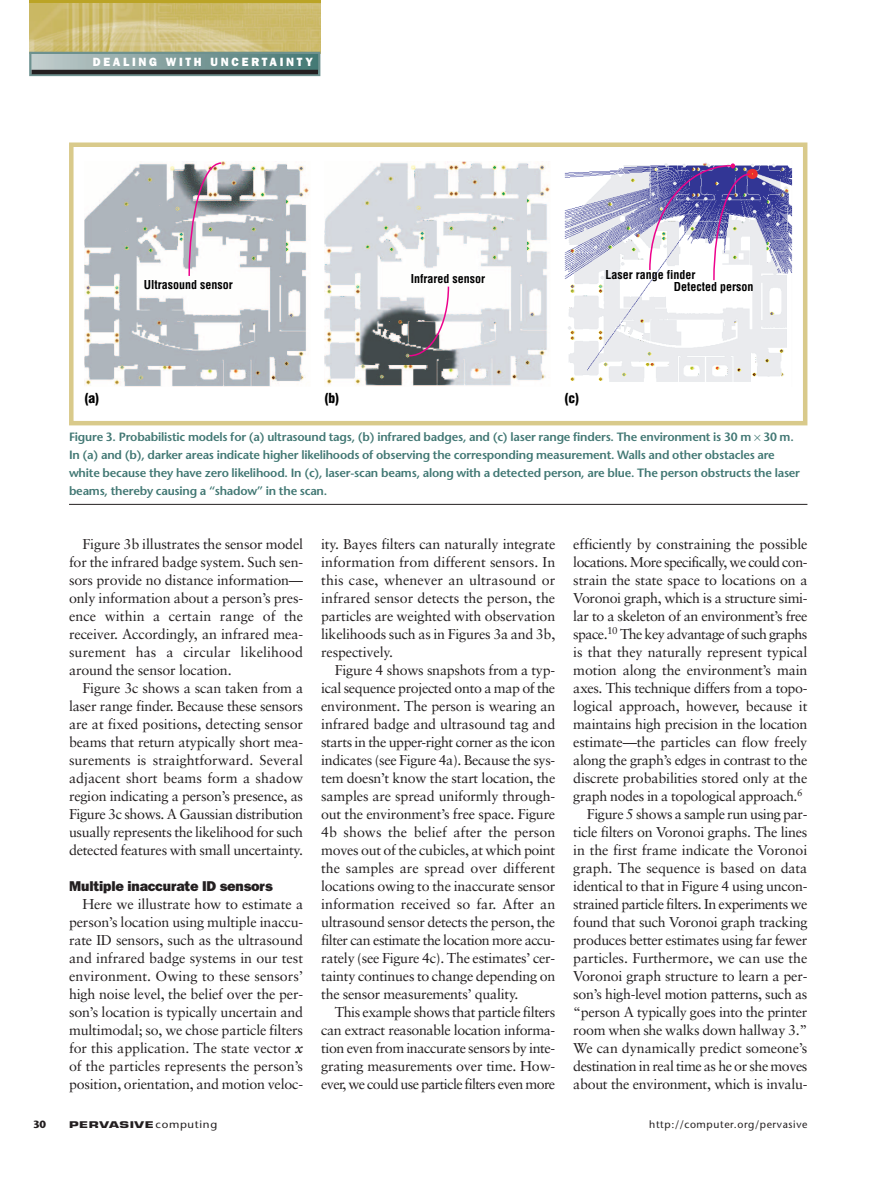
<style>
.page{position:relative;width:878px;height:1188px;background:#fff}
.page>*{position:absolute;margin:0;border:0;box-sizing:border-box;transform-origin:0 0}
.t1{font:14.25px/18px "Sabon";letter-spacing:-.02em;color:#231f20;text-align:justify}
.t2{font:14.25px "Sabon";letter-spacing:-.04em;color:#231f20}
.t3{font:800 14.25px "Franklin Gothic";letter-spacing:-.01em;color:#231f20}
.t4{font:900 condensed 13.5px "Helvetica";color:#000}
.t5{font:600 12px/18px "Stone Sans";letter-spacing:-.015em;color:#427874}
.t6{font:700 condensed 12px/12px "Helvetica";color:#000}
.t7{font:800 12px "Franklin Gothic";letter-spacing:.24em;color:#fff;scale:.95 1}
.t8{font:10.5px "Stone Sans";letter-spacing:.055em;color:#231f20}
.t9{font:700 10.5px "Stone Sans";color:#231f20}
.t10{font:700 9px "Eurostile";letter-spacing:.035em;color:#231f20;scale:1.5 1}
.s1{font-weight:700;font-style:italic}
.s2{font-family:"Stone Sans";font-weight:400;font-size:10.5px}
</style>
<div class="page">
<div style="left:29px;top:0;width:291px;height:54px;background:linear-gradient(to right,#bba426,#bba426)"></div>
<img style="left:29px;top:4px;width:291px;height:48px">
<svg style="left:32px;top:55px;width:285px;height:15px;background:#809e9c"></svg>
<div style="left:29px;top:52px;width:291px;height:24px;border:2px solid #6d918f"></div>
<hr style="left:32px;top:70px;width:286px;height:4px;background:#231f20">
<img style="left:85px;top:161px;width:224px;height:226px">
<svg style="left:188px;top:162px;width:35px;height:115px"></svg>
<img style="left:325px;top:161px;width:225px;height:225px">
<svg style="left:408px;top:285px;width:42px;height:72px"></svg>
<img style="left:564px;top:162px;width:228px;height:220px">
<div style="left:747px;top:169px;width:10px;height:10px;border:4px solid #eb2e2d;border-radius:50%"></div>
<svg style="left:648px;top:163px;width:107px;height:119px"></svg>
<div style="left:69px;top:142px;width:738px;height:283px;border:4px solid #d9ca8b"></div>
<hr style="left:69px;top:504px;width:738px;height:1px;background:#231f20">
<p class="t7" style="left:93px;top:58px;width:233px">DEALING WITH UNCERTAINTY</p>
<p class="t6" style="left:144px;top:280px;width:90px">Ultrasound sensor</p>
<p class="t6" style="left:411px;top:274px;width:76px">Infrared sensor</p>
<p class="t6" style="left:673px;top:269px;width:81px;text-indent:-68px">Laser range finder<br>Detected person</p>
<p class="t4" style="left:85px;top:393px;width:16px">(a)</p>
<p class="t4" style="left:325px;top:393px;width:16px">(b)</p>
<p class="t4" style="left:564px;top:393px;width:16px">(c)</p>
<p class="t5" style="left:69px;top:429px;width:732px">Figure 3. Probabilistic models for (a) ultrasound tags, (b) infrared badges, and (c) laser range finders. The environment is 30 m 30 m.<br>In (a) and (b), darker areas indicate higher likelihoods of observing the corresponding measurement. Walls and other obstacles are white because they have zero likelihood. In (c), laser-scan beams, along with a detected person, are blue. The person obstructs the laser beams, thereby causing a “shadow” in the scan.</p>
<p class="t1" style="left:69px;top:536px;width:236px;text-indent:14px">Figure 3b illustrates the sensor model for the infrared badge system. Such sen&shy;sors provide no distance information— only information about a person’s pres&shy;ence within a certain range of the receiver. Accordingly, an infrared mea&shy;surement has a circular likelihood around the sensor location.</p>
<p class="t1" style="left:69px;top:680px;width:236px;text-indent:14px">Figure 3c shows a scan taken from a laser range finder. Because these sensors are at fixed positions, detecting sensor beams that return atypically short mea&shy;surements is straightforward. Several adjacent short beams form a shadow region indicating a person’s presence, as Figure 3c shows. A Gaussian distribution usually represents the likelihood for such detected features with small uncertainty.</p>
<p class="t3" style="left:69px;top:881px;width:205px">Multiple inaccurate ID sensors</p>
<p class="t1" style="left:69px;top:896px;width:236px;text-indent:14px">Here we illustrate how to estimate a person’s location using multiple inaccu&shy;rate ID sensors, such as the ultrasound and infrared badge systems in our test environment. Owing to these sensors’ high noise level, the belief over the per&shy;son’s location is typically uncertain and multimodal; so, we chose particle filters for this application. The state vector <span class="s1">x </span>of the particles represents the person’s position, orientation, and motion veloc-</p>
<p class="t1" style="left:321px;top:536px;width:236px">ity. Bayes filters can naturally integrate information from different sensors. In this case, whenever an ultrasound or infrared sensor detects the person, the particles are weighted with observation likelihoods such as in Figures 3a and 3b, respectively.</p>
<p class="t1" style="left:321px;top:662px;width:236px;text-indent:14px">Figure 4 shows snapshots from a typ&shy;ical sequence projected onto a map of the environment. The person is wearing an infrared badge and ultrasound tag and starts in the upper-right corner as the icon indicates (see Figure 4a). Because the sys&shy;tem doesn’t know the start location, the samples are spread uniformly through&shy;out the environment’s free space. Figure 4b shows the belief after the person moves out of the cubicles, at which point the samples are spread over different locations owing to the inaccurate sensor information received so far. After an ultrasound sensor detects the person, the filter can estimate the location more accu&shy;rately (see Figure 4c). The estimates’ cer&shy;tainty continues to change depending on the sensor measurements’ quality.</p>
<p class="t1" style="left:321px;top:1004px;width:236px;text-indent:14px">This example shows that particle filters can extract reasonable location informa&shy;tion even from inaccurate sensors by inte&shy;grating measurements over time. How&shy;ever, we could use particle filters even more</p>
<p class="t1" style="left:573px;top:536px;width:236px">efficiently by constraining the possible</p>
<p class="t2" style="left:573px;top:556px;width:236px">locations. More specifically, we could con-</p>
<p class="t1" style="left:573px;top:572px;width:236px">strain the state space to locations on a</p>
<p class="t1" style="left:573px;top:590px;width:236px">Voronoi graph, which is a structure simi-</p>
<p class="t1" style="left:573px;top:608px;width:236px">lar to a skeleton of an environment’s free</p>
<p class="t2" style="left:573px;top:628px;width:235px">space.<sup>10</sup> The key advantage of such graphs</p>
<p class="t1" style="left:573px;top:644px;width:236px">is that they naturally represent typical</p>
<p class="t1" style="left:573px;top:662px;width:236px">motion along the environment’s main</p>
<p class="t1" style="left:573px;top:680px;width:235px">axes. This technique differs from a topo-</p>
<p class="t1" style="left:573px;top:698px;width:236px">logical approach, however, because it</p>
<p class="t1" style="left:573px;top:716px;width:235px">maintains high precision in the location</p>
<p class="t1" style="left:573px;top:734px;width:235px">estimate—the particles can flow freely</p>
<p class="t1" style="left:573px;top:752px;width:236px">along the graph’s edges in contrast to the</p>
<p class="t1" style="left:573px;top:770px;width:235px">discrete probabilities stored only at the</p>
<p class="t1" style="left:573px;top:788px;width:231px">graph nodes in a topological approach.<sup>6</sup></p>
<p class="t1" style="left:586px;top:806px;width:222px">Figure 5 shows a sample run using par-</p>
<p class="t1" style="left:573px;top:824px;width:235px">ticle filters on Voronoi graphs. The lines</p>
<p class="t1" style="left:573px;top:842px;width:235px">in the first frame indicate the Voronoi</p>
<p class="t1" style="left:573px;top:860px;width:235px">graph. The sequence is based on data</p>
<p class="t1" style="left:573px;top:878px;width:235px">identical to that in Figure 4 using uncon-</p>
<p class="t1" style="left:573px;top:896px;width:235px">strained particle filters. In experiments we</p>
<p class="t1" style="left:573px;top:914px;width:236px">found that such Voronoi graph tracking</p>
<p class="t1" style="left:573px;top:932px;width:236px">produces better estimates using far fewer</p>
<p class="t1" style="left:573px;top:950px;width:235px">particles. Furthermore, we can use the</p>
<p class="t1" style="left:573px;top:968px;width:236px">Voronoi graph structure to learn a per-</p>
<p class="t1" style="left:573px;top:986px;width:235px">son’s high-level motion patterns, such as</p>
<p class="t1" style="left:573px;top:1004px;width:235px">“person A typically goes into the printer</p>
<p class="t1" style="left:573px;top:1022px;width:235px">room when she walks down hallway 3.”</p>
<p class="t1" style="left:573px;top:1040px;width:235px">We can dynamically predict someone’s</p>
<p class="t1" style="left:573px;top:1058px;width:236px">destination in real time as he or she moves</p>
<p class="t1" style="left:573px;top:1076px;width:235px">about the environment, which is invalu-</p>
<p class="t9" style="left:33px;top:1120px;width:15px">30</p>
<p class="t10" style="left:69px;top:1121px;width:100px">PERVASIVE<span class="s2">computing</span></p>
<p class="t8" style="left:649px;top:1120px;width:160px">http://computer.org/pervasive</p>
</div>
